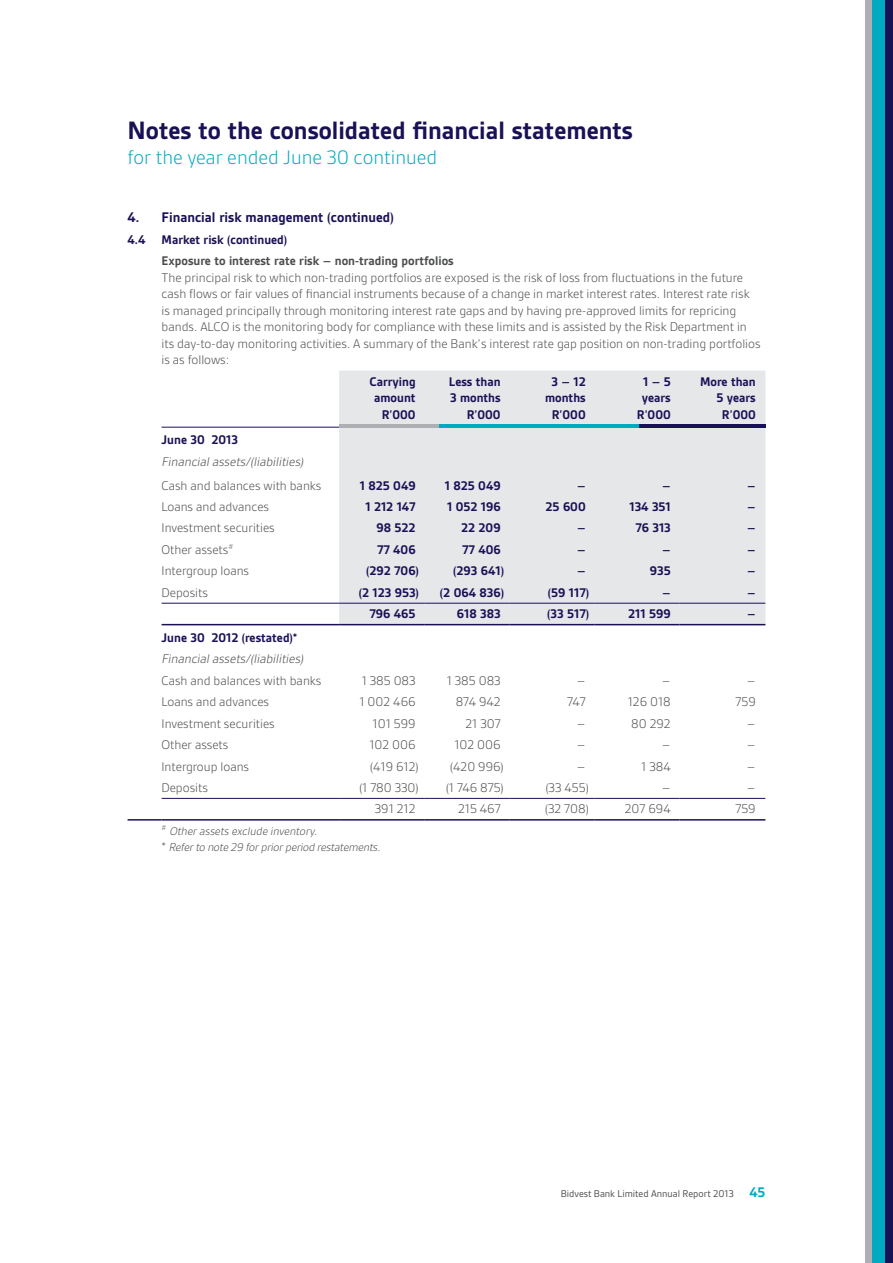
<style>
.page{position:relative;width:893px;height:1263px;background:#fff}
.page>*{position:absolute;margin:0;border:0;box-sizing:border-box;transform-origin:0 0}
.t1{font:700 27px "Gesta";color:#191156}
.t2{font:300 21px "Gesta";color:#00abc1}
.t3{font:700 15px "Gesta";color:#191156}
.t4{font:300 13.5px/16.5px "Gesta";color:#4b4c4d}
.t5{font:700 13.5px/16.5px "Gesta";color:#191156;text-align:right}
.t6{font:italic 300 13.5px/21.5px "Gesta";color:#4b4c4d}
.t7{font:700 13.5px/21.5px "Gesta";color:#4b4c4d}
.t8{font:italic 300 12px/16.5px "Gesta";color:#4b4c4d}
.t9{font:10.5px "Gesta";color:#4b4c4d}
.s1{color:#191156}
.s2{font-weight:700;font-style:normal;color:#191156}
.s3{font-style:normal}
.s4{font-style:normal;font-size:13.5px}
.s5{font-weight:700;font-size:15px;color:#00abc1}
</style>
<div class="page">
<div style="left:885px;top:0;width:8px;height:1263px;background:#191156"></div>
<div style="left:865px;top:0;width:13px;height:1263px;background:#aeafb3"></div>
<div style="left:872px;top:0;width:13px;height:1263px;background:#00abc1"></div>
<div style="left:339px;top:371px;width:426px;height:253px;background:#e6e7e9"></div>
<hr style="left:162px;top:427px;width:177px;height:1px;background:#191156">
<hr style="left:162px;top:624px;width:177px;height:1px;background:#191156">
<hr style="left:339px;top:624px;width:85px;height:1px;background:#191156">
<hr style="left:424px;top:624px;width:85px;height:1px;background:#191156">
<hr style="left:509px;top:624px;width:85px;height:1px;background:#191156">
<hr style="left:594px;top:624px;width:85px;height:1px;background:#191156">
<hr style="left:679px;top:624px;width:86px;height:1px;background:#191156">
<hr style="left:162px;top:603px;width:177px;height:1px;background:#191156">
<hr style="left:339px;top:603px;width:85px;height:1px;background:#191156">
<hr style="left:424px;top:603px;width:85px;height:1px;background:#191156">
<hr style="left:509px;top:603px;width:85px;height:1px;background:#191156">
<hr style="left:594px;top:603px;width:85px;height:1px;background:#191156">
<hr style="left:679px;top:603px;width:86px;height:1px;background:#191156">
<hr style="left:162px;top:798px;width:177px;height:1px;background:#191156">
<hr style="left:339px;top:798px;width:85px;height:1px;background:#191156">
<hr style="left:424px;top:798px;width:85px;height:1px;background:#191156">
<hr style="left:509px;top:798px;width:85px;height:1px;background:#191156">
<hr style="left:594px;top:798px;width:85px;height:1px;background:#191156">
<hr style="left:679px;top:798px;width:86px;height:1px;background:#191156">
<hr style="left:162px;top:819px;width:177px;height:1px;background:#191156">
<hr style="left:339px;top:819px;width:85px;height:1px;background:#191156">
<hr style="left:424px;top:819px;width:85px;height:1px;background:#191156">
<hr style="left:509px;top:819px;width:85px;height:1px;background:#191156">
<hr style="left:594px;top:819px;width:85px;height:1px;background:#191156">
<hr style="left:679px;top:819px;width:86px;height:1px;background:#191156">
<hr style="left:128px;top:819px;width:34px;height:1px;background:#191156">
<hr style="left:639px;top:424px;width:126px;height:4px;background:#191156">
<hr style="left:339px;top:424px;width:200px;height:4px;background:#aeafb3">
<hr style="left:439px;top:424px;width:200px;height:4px;background:#00abc1">
<p class="t1" style="left:128px;top:115px;width:507px">Notes to the consolidated financial statements</p>
<p class="t2" style="left:128px;top:146px;width:311px">for the year ended June 30 continued</p>
<p class="t3" style="left:128px;top:209px;width:268px">4. Financial risk management (continued)</p>
<p class="t7" style="left:162px;top:229px;width:294px;text-indent:-34px"><span class="s1">4.4 Market risk (continued)<br></span>Exposure to interest rate risk – non-trading portfolios</p>
<p class="t4" style="left:162px;top:269px;width:600px">The principal risk to which non-trading portfolios are exposed is the risk of loss from fluctuations in the future cash flows or fair values of financial instruments because of a change in market interest rates. Interest rate risk is managed principally through monitoring interest rate gaps and by having pre-approved limits for repricing bands. ALCO is the monitoring body for compliance with these limits and is assisted by the Risk Department in its day-to-day monitoring activities. A summary of the Bank’s interest rate gap position on non-trading portfolios is as follows:</p>
<p class="t5" style="left:369px;top:373px;width:48px">Carrying amount<br>R’000</p>
<p class="t5" style="left:449px;top:373px;width:53px">Less than<br>3 months<br>R’000</p>
<p class="t5" style="left:545px;top:373px;width:42px;text-align:center">3 – 12 months<br>R’000</p>
<p class="t5" style="left:637px;top:373px;width:35px;text-align:center">1 – 5 years<br>R’000</p>
<p class="t5" style="left:700px;top:373px;width:57px">More than<br>5 years<br>R’000</p>
<p class="t6" style="left:162px;top:429px;width:146px"><span class="s2">June 30 2013<br></span>Financialassets/(liabilities)</p>
<p class="t4" style="left:162px;top:477px;width:161px">Cash and balances with banks</p>
<p class="t5" style="left:360px;top:477px;width:57px">1 825 049</p>
<p class="t5" style="left:445px;top:477px;width:57px">1 825 049</p>
<p class="t5" style="left:577px;top:477px;width:10px">–</p>
<p class="t5" style="left:662px;top:477px;width:10px">–</p>
<p class="t5" style="left:747px;top:477px;width:10px">–</p>
<p class="t4" style="left:162px;top:498px;width:109px">Loans and advances</p>
<p class="t5" style="left:365px;top:498px;width:52px">1 212 147</p>
<p class="t5" style="left:447px;top:498px;width:55px">1 052 196</p>
<p class="t5" style="left:546px;top:498px;width:42px">25 600</p>
<p class="t5" style="left:629px;top:498px;width:43px">134 351</p>
<p class="t5" style="left:747px;top:498px;width:10px">–</p>
<p class="t4" style="left:162px;top:520px;width:115px">Investment securities</p>
<p class="t5" style="left:376px;top:520px;width:41px">98 522</p>
<p class="t5" style="left:461px;top:520px;width:41px">22 209</p>
<p class="t5" style="left:577px;top:520px;width:10px">–</p>
<p class="t5" style="left:635px;top:520px;width:37px">76 313</p>
<p class="t5" style="left:747px;top:520px;width:10px">–</p>
<p class="t4" style="left:162px;top:541px;width:73px">Other assets<sup>#</sup></p>
<p class="t5" style="left:377px;top:541px;width:40px">77 406</p>
<p class="t5" style="left:462px;top:541px;width:40px">77 406</p>
<p class="t5" style="left:577px;top:541px;width:10px">–</p>
<p class="t5" style="left:662px;top:541px;width:10px">–</p>
<p class="t5" style="left:747px;top:541px;width:10px">–</p>
<p class="t4" style="left:162px;top:563px;width:89px">Intergroup loans</p>
<p class="t5" style="left:366px;top:563px;width:54px">(292 706)</p>
<p class="t5" style="left:453px;top:563px;width:52px">(293 641)</p>
<p class="t5" style="left:577px;top:563px;width:10px">–</p>
<p class="t5" style="left:650px;top:563px;width:22px">935</p>
<p class="t5" style="left:747px;top:563px;width:10px">–</p>
<p class="t4" style="left:162px;top:584px;width:48px">Deposits</p>
<p class="t5" style="left:359px;top:584px;width:62px">(2 123 953)</p>
<p class="t5" style="left:440px;top:584px;width:66px">(2 064 836)</p>
<p class="t5" style="left:548px;top:584px;width:43px">(59 117)</p>
<p class="t5" style="left:662px;top:584px;width:10px">–</p>
<p class="t5" style="left:747px;top:584px;width:10px">–</p>
<p class="t5" style="left:370px;top:606px;width:48px">796 465</p>
<p class="t5" style="left:457px;top:606px;width:45px">618 383</p>
<p class="t5" style="left:547px;top:606px;width:43px">(33 517)</p>
<p class="t5" style="left:628px;top:606px;width:44px">211 599</p>
<p class="t5" style="left:747px;top:606px;width:10px">–</p>
<p class="t6" style="left:162px;top:627px;width:161px"><span class="s2">June 30 2012 (restated)*<br></span>Financialassets/(liabilities)<br><span class="s3">Cash and balances with banks</span></p>
<p class="t4" style="left:362px;top:672px;width:55px">1 385 083</p>
<p class="t4" style="left:447px;top:672px;width:55px">1 385 083</p>
<p class="t4" style="left:576px;top:672px;width:11px">–</p>
<p class="t4" style="left:661px;top:672px;width:11px">–</p>
<p class="t4" style="left:746px;top:672px;width:11px">–</p>
<p class="t4" style="left:162px;top:694px;width:109px">Loans and advances</p>
<p class="t4" style="left:360px;top:694px;width:58px">1 002 466</p>
<p class="t4" style="left:456px;top:694px;width:46px">874 942</p>
<p class="t4" style="left:567px;top:694px;width:20px">747</p>
<p class="t4" style="left:628px;top:694px;width:45px">126 018</p>
<p class="t4" style="left:735px;top:694px;width:22px">759</p>
<p class="t4" style="left:162px;top:715px;width:115px">Investment securities</p>
<p class="t4" style="left:372px;top:715px;width:45px">101 599</p>
<p class="t4" style="left:465px;top:715px;width:37px">21 307</p>
<p class="t4" style="left:576px;top:715px;width:11px">–</p>
<p class="t4" style="left:631px;top:715px;width:41px">80 292</p>
<p class="t4" style="left:746px;top:715px;width:11px">–</p>
<p class="t4" style="left:162px;top:737px;width:68px">Other assets</p>
<p class="t4" style="left:369px;top:737px;width:48px">102 006</p>
<p class="t4" style="left:454px;top:737px;width:48px">102 006</p>
<p class="t4" style="left:576px;top:737px;width:11px">–</p>
<p class="t4" style="left:661px;top:737px;width:11px">–</p>
<p class="t4" style="left:746px;top:737px;width:11px">–</p>
<p class="t4" style="left:162px;top:758px;width:89px">Intergroup loans</p>
<p class="t4" style="left:370px;top:758px;width:50px">(419 612)</p>
<p class="t4" style="left:450px;top:758px;width:56px">(420 996)</p>
<p class="t4" style="left:576px;top:758px;width:11px">–</p>
<p class="t4" style="left:641px;top:758px;width:31px">1 384</p>
<p class="t4" style="left:746px;top:758px;width:11px">–</p>
<p class="t4" style="left:162px;top:779px;width:48px">Deposits</p>
<p class="t4" style="left:359px;top:779px;width:61px">(1 780 330)</p>
<p class="t4" style="left:446px;top:779px;width:60px">(1 746 875)</p>
<p class="t4" style="left:545px;top:779px;width:45px">(33 455)</p>
<p class="t4" style="left:661px;top:779px;width:11px">–</p>
<p class="t4" style="left:746px;top:779px;width:11px">–</p>
<p class="t4" style="left:375px;top:801px;width:42px">391 212</p>
<p class="t4" style="left:458px;top:801px;width:44px">215 467</p>
<p class="t4" style="left:545px;top:801px;width:46px">(32 708)</p>
<p class="t4" style="left:625px;top:801px;width:47px">207 694</p>
<p class="t4" style="left:735px;top:801px;width:22px">759</p>
<p class="t8" style="left:162px;top:823px;width:222px"><sup>#</sup> Otherassets exclude inventory.<br><span class="s4">*</span> Referto note 29 forpriorperiod restatements.</p>
<p class="t9" style="left:561px;top:1188px;width:206px">Bidvest Bank Limited Annual Report 2013 <span class="s5">45</span></p>
</div>
